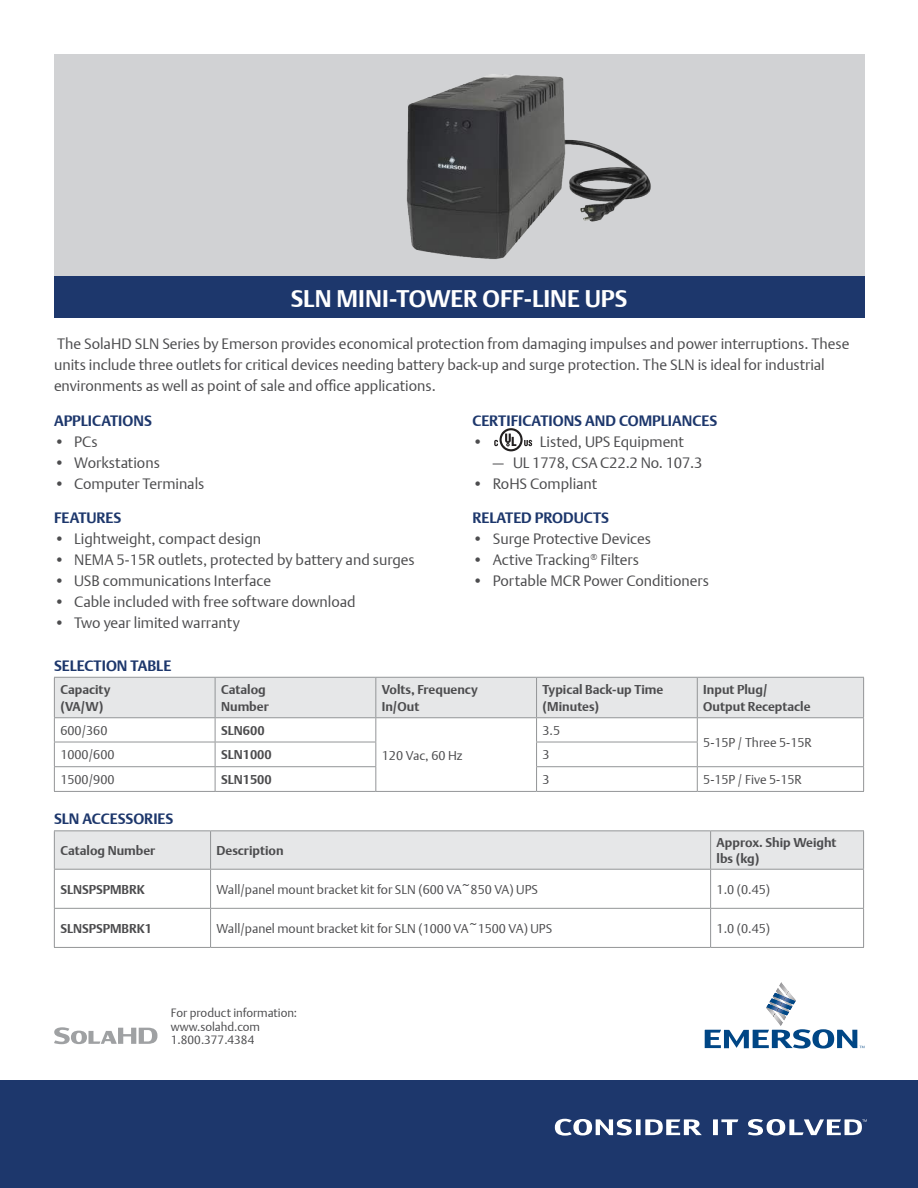
<style>
.page{position:relative;width:918px;height:1188px;background:#fff}
.page>*{position:absolute;margin:0;border:0;box-sizing:border-box;transform-origin:0 0}
.t1{font:700 24px "DTL Argo T";color:#fff}
.t2{font:15px/21px "DTL Argo T Light";color:#4c4c4e}
.t3{font:700 15px "DTL Argo T";color:#1d376c}
.t4{font:700 12.75px/16.5px "DTL Argo T";color:#4c4c4e}
.t5{font:12.75px "DTL Argo T Light";color:#4c4c4e}
.t6{font:12px/13.5px "DTL Argo T Light";color:#4c4c4e}
</style>
<div class="page">
<div style="left:0;top:1080px;width:918px;height:108px;background:#1d376c"></div>
<img style="left:780px;top:982px;width:10px;height:11px">
<img style="left:783px;top:1016px;width:3px;height:5px">
<img style="left:773px;top:1016px;width:10px;height:10px">
<img style="left:766px;top:1004px;width:6px;height:11px">
<img style="left:772px;top:993px;width:18px;height:23px">
<img style="left:769px;top:998px;width:6px;height:12px">
<img style="left:775px;top:998px;width:18px;height:12px">
<img style="left:779px;top:993px;width:17px;height:12px">
<svg style="left:705px;top:1029px;width:159px;height:20px"></svg>
<svg style="left:54px;top:1027px;width:103px;height:17px"></svg>
<svg style="left:713px;top:1119px;width:25px;height:16px"></svg>
<svg style="left:555px;top:1119px;width:147px;height:17px"></svg>
<svg style="left:748px;top:1119px;width:119px;height:16px"></svg>
<svg style="left:500px;top:428px;width:23px;height:23px"></svg>
<svg style="left:502px;top:430px;width:18px;height:19px"></svg>
<svg style="left:505px;top:434px;width:11px;height:12px"></svg>
<svg style="left:524px;top:440px;width:8px;height:6px"></svg>
<svg style="left:494px;top:440px;width:4px;height:6px"></svg>
<div style="left:54px;top:54px;width:810px;height:222px;background:#d1d2d4"></div>
<div style="left:54px;top:276px;width:810px;height:42px;background:#1d376c"></div>
<img style="left:406px;top:74px;width:245px;height:185px">
<svg style="left:54px;top:677px;width:810px;height:114px"></svg>
<hr style="left:54px;top:791px;width:161px;height:1px;background:#939597">
<hr style="left:215px;top:791px;width:161px;height:1px;background:#939597">
<hr style="left:376px;top:791px;width:161px;height:1px;background:#939597">
<hr style="left:537px;top:791px;width:160px;height:1px;background:#939597">
<hr style="left:697px;top:791px;width:167px;height:1px;background:#939597">
<div style="left:55px;top:831px;width:808px;height:38px;background:#e6e7e8"></div>
<hr style="left:54px;top:830px;width:157px;height:1px;background:#939597">
<hr style="left:54px;top:831px;width:1px;height:38px;background:#939597">
<hr style="left:211px;top:830px;width:500px;height:1px;background:#939597">
<hr style="left:210px;top:831px;width:1px;height:38px;background:#939597">
<hr style="left:711px;top:830px;width:153px;height:1px;background:#939597">
<hr style="left:710px;top:831px;width:1px;height:38px;background:#939597">
<hr style="left:863px;top:831px;width:1px;height:38px;background:#939597">
<hr style="left:54px;top:869px;width:157px;height:1px;background:#939597">
<hr style="left:54px;top:870px;width:1px;height:38px;background:#939597">
<hr style="left:211px;top:869px;width:500px;height:1px;background:#939597">
<hr style="left:210px;top:870px;width:1px;height:38px;background:#939597">
<hr style="left:711px;top:869px;width:153px;height:1px;background:#939597">
<hr style="left:710px;top:870px;width:1px;height:38px;background:#939597">
<hr style="left:863px;top:870px;width:1px;height:38px;background:#939597">
<hr style="left:54px;top:908px;width:157px;height:1px;background:#939597">
<hr style="left:54px;top:909px;width:1px;height:38px;background:#939597">
<hr style="left:211px;top:908px;width:500px;height:1px;background:#939597">
<hr style="left:210px;top:909px;width:1px;height:38px;background:#939597">
<hr style="left:711px;top:908px;width:153px;height:1px;background:#939597">
<hr style="left:710px;top:909px;width:1px;height:38px;background:#939597">
<hr style="left:863px;top:909px;width:1px;height:38px;background:#939597">
<hr style="left:54px;top:947px;width:157px;height:1px;background:#939597">
<hr style="left:211px;top:947px;width:500px;height:1px;background:#939597">
<hr style="left:711px;top:947px;width:153px;height:1px;background:#939597">
<h1 class="t1" style="left:291px;top:288px;width:338px">SLN MINI-TOWER OFF-LINE UPS</h1>
<p class="t2" style="left:54px;top:334px;width:797px">The SolaHD SLN Series by Emerson provides economical protection from damaging impulses and power interruptions. These units include three outlets for critical devices needing battery back-up and surge protection. The SLN is ideal for industrial environments as well as point of sale and of昀椀ce applications.</p>
<p class="t3" style="left:54px;top:414px;width:99px">APPLICATIONS</p>
<p class="t2" style="left:54px;top:432px;width:45px">• PCs</p>
<p class="t2" style="left:54px;top:453px;width:107px">• Workstations</p>
<p class="t2" style="left:54px;top:474px;width:152px">• Computer Terminals</p>
<p class="t3" style="left:54px;top:511px;width:69px">FEATURES</p>
<p class="t2" style="left:54px;top:529px;width:209px">• Lightweight, compact design</p>
<p class="t2" style="left:54px;top:550px;width:362px">• NEMA 5-15R outlets, protected by battery and surges</p>
<p class="t2" style="left:54px;top:571px;width:219px">• USB communications Interface</p>
<p class="t2" style="left:54px;top:592px;width:303px">• Cable included with free software download</p>
<p class="t2" style="left:54px;top:613px;width:187px">• Two year limited warranty</p>
<p class="t3" style="left:472px;top:414px;width:246px">CERTIFICATIONS AND COMPLIANCES</p>
<p class="t2" style="left:472px;top:432px;width:12px">•</p>
<p class="t2" style="left:540px;top:432px;width:145px">Listed, UPS Equipment</p>
<p class="t2" style="left:493px;top:453px;width:211px">— UL 1778, CSA C22.2 No. 107.3</p>
<p class="t2" style="left:473px;top:474px;width:126px">• RoHS Compliant</p>
<p class="t3" style="left:473px;top:511px;width:138px">RELATED PRODUCTS</p>
<p class="t2" style="left:473px;top:529px;width:180px">• Surge Protective Devices</p>
<p class="t2" style="left:473px;top:550px;width:168px">• Active Tracking<sup>®</sup> Filters</p>
<p class="t2" style="left:472px;top:571px;width:238px">• Portable MCR Power Conditioners</p>
<p class="t3" style="left:54px;top:660px;width:119px">SELECTION TABLE</p>
<p class="t4" style="left:60px;top:682px;width:52px">Capacity (VA/W)</p>
<p class="t4" style="left:221px;top:682px;width:49px">Catalog<br>Number</p>
<p class="t4" style="left:382px;top:682px;width:98px">Volts, Frequency<br>In/Out</p>
<p class="t4" style="left:543px;top:682px;width:122px">Typical Back-up Time (Minutes)</p>
<p class="t4" style="left:703px;top:682px;width:109px">Input Plug/<br>Output Receptacle</p>
<p class="t5" style="left:60px;top:725px;width:49px">600/360</p>
<p class="t4" style="left:221px;top:723px;width:45px">SLN600</p>
<p class="t5" style="left:382px;top:750px;width:82px">120 Vac, 60 Hz</p>
<p class="t5" style="left:543px;top:725px;width:19px">3.5</p>
<p class="t5" style="left:703px;top:737px;width:110px">5-15P / Three 5-15R</p>
<p class="t5" style="left:60px;top:749px;width:56px">1000/600</p>
<p class="t4" style="left:221px;top:748px;width:52px">SLN1000</p>
<p class="t5" style="left:543px;top:749px;width:9px">3</p>
<p class="t5" style="left:60px;top:774px;width:56px">1500/900</p>
<p class="t4" style="left:221px;top:772px;width:52px">SLN1500</p>
<p class="t5" style="left:543px;top:774px;width:9px">3</p>
<p class="t5" style="left:703px;top:774px;width:100px">5-15P / Five 5-15R</p>
<p class="t3" style="left:54px;top:812px;width:121px">SLN ACCESSORIES</p>
<p class="t4" style="left:60px;top:843px;width:97px">Catalog Number</p>
<p class="t4" style="left:217px;top:843px;width:69px">Description</p>
<p class="t4" style="left:717px;top:835px;width:122px">Approx. Ship Weight lbs (kg)</p>
<p class="t4" style="left:60px;top:882px;width:86px">SLNSPSPMBRK</p>
<p class="t5" style="left:217px;top:884px;width:323px">Wall/panel mount bracket kit for SLN (600 VA~850 VA) UPS</p>
<p class="t5" style="left:717px;top:884px;width:55px">1.0 (0.45)</p>
<p class="t4" style="left:60px;top:921px;width:93px">SLNSPSPMBRK1</p>
<p class="t5" style="left:217px;top:923px;width:337px">Wall/panel mount bracket kit for SLN (1000 VA~1500 VA) UPS</p>
<p class="t5" style="left:717px;top:923px;width:55px">1.0 (0.45)</p>
<p class="t6" style="left:171px;top:1007px;width:128px">For product information: www.solahd.com<br>1.800.377.4384</p>
</div>
